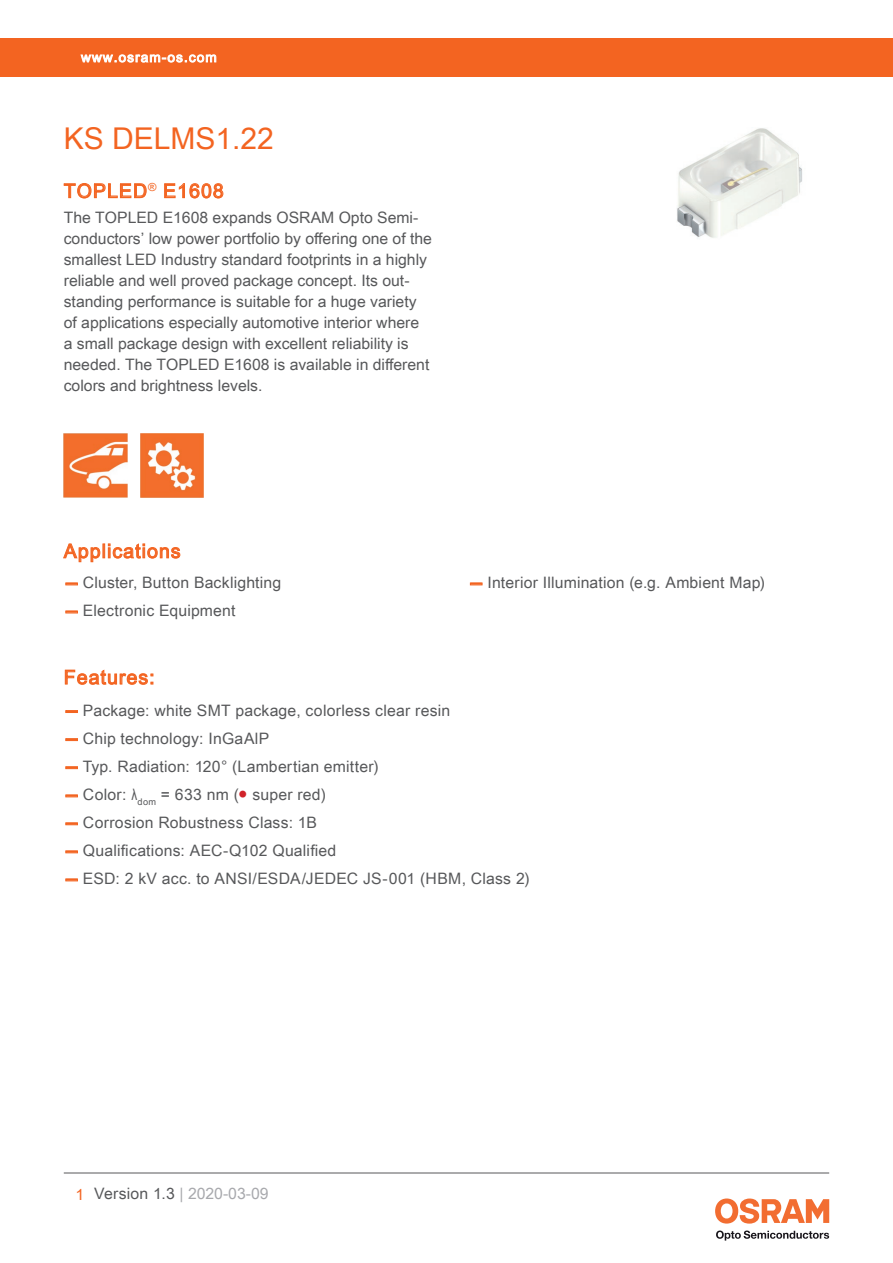
<style>
.page{position:relative;width:893px;height:1263px;background:#fff}
.page>*{position:absolute;margin:0;border:0;box-sizing:border-box;transform-origin:0 0}
.t1{font:30px "Arial Unicode MS";color:#f36421}
.t2{font:19.5px "Arial Unicode MS";letter-spacing:.055em;color:#f36421}
.t3{font:15.75px/21px "Arial Unicode MS";color:#57585a}
.t4{font:15.75px "Arial Unicode MS";color:#a8a9ad}
.t5{font:13.5px "Arial Unicode MS";letter-spacing:.085em;color:#fff}
.s1{font-family:"Helvetica Neue LT Pro";font-weight:700;color:#f36421}
.s2{font-family:"Arial"}
.s3{color:#d1232a}
.s4{color:#f36421}
.s5{color:#57585a}
</style>
<div class="page">
<hr style="left:64px;top:1173px;width:765px;height:1px;background:#57585a">
<svg style="left:716px;top:1230px;width:113px;height:10px"></svg>
<svg style="left:715px;top:1198px;width:114px;height:25px"></svg>
<div style="left:0;top:38px;width:893px;height:39px;background:#f36421"></div>
<svg style="left:80px;top:54px;width:137px;height:9px"></svg>
<svg style="left:63px;top:543px;width:118px;height:20px"></svg>
<img style="left:677px;top:128px;width:125px;height:110px">
<svg style="left:63px;top:183px;width:84px;height:16px"></svg>
<svg style="left:164px;top:183px;width:60px;height:16px"></svg>
<img style="left:64px;top:434px;width:63px;height:63px">
<img style="left:140px;top:434px;width:64px;height:63px">
<svg style="left:66px;top:583px;width:11px;height:2px"></svg>
<svg style="left:66px;top:611px;width:11px;height:2px"></svg>
<svg style="left:470px;top:583px;width:12px;height:2px"></svg>
<svg style="left:65px;top:669px;width:88px;height:16px"></svg>
<svg style="left:66px;top:767px;width:11px;height:2px"></svg>
<svg style="left:66px;top:795px;width:11px;height:2px"></svg>
<svg style="left:66px;top:823px;width:11px;height:2px"></svg>
<svg style="left:66px;top:851px;width:11px;height:2px"></svg>
<svg style="left:66px;top:879px;width:11px;height:2px"></svg>
<p class="t5" style="left:81px;top:47px;width:137px">www.osram-os.com</p>
<h1 class="t1" style="left:64px;top:117px;width:212px">KS DELMS1.22</h1>
<p class="t2" style="left:64px;top:177px;width:161px">TOPLED<sup>®</sup> E1608</p>
<p class="t3" style="left:64px;top:207px;width:370px">The TOPLED E1608 expands OSRAM Opto Semi&shy;conductors’ low power portfolio by offering one of the smallest LED Industry standard footprints in a highly reliable and well proved package concept. Its out&shy;standing performance is suitable for a huge variety of applications especially automotive interior where<br>a small package design with excellent reliability is needed. The TOPLED E1608 is available in different colors and brightness levels.</p>
<p class="t2" style="left:64px;top:537px;width:118px">Applications</p>
<p class="t3" style="left:64px;top:572px;width:219px"><span class="s1">—</span> Cluster, Button Backlighting</p>
<p class="t3" style="left:64px;top:600px;width:173px"><span class="s1">—</span> Electronic Equipment</p>
<p class="t3" style="left:468px;top:572px;width:298px"><span class="s1">—</span> Interior Illumination (e.g. Ambient Map)</p>
<p class="t2" style="left:64px;top:663px;width:92px">Features:</p>
<p class="t3" style="left:64px;top:699px;width:388px"><span class="s1">—</span> Package: white SMT package, colorless clear resin</p>
<p class="t3" style="left:64px;top:727px;width:207px"><span class="s1">—</span> Chip technology: InGaAlP</p>
<p class="t3" style="left:64px;top:755px;width:317px"><span class="s1">—</span> Typ. Radiation: 120° (Lambertian emitter)</p>
<p class="t3" style="left:64px;top:784px;width:264px"><span class="s1">—</span> Color: <span class="s2">λ</span><sub>dom</sub> = 633 nm (<span class="s3">●</span> super red)</p>
<p class="t3" style="left:64px;top:812px;width:255px"><span class="s1">—</span> Corrosion Robustness Class: 1B</p>
<p class="t3" style="left:64px;top:840px;width:274px"><span class="s1">—</span> Qualifications: AEC-Q102 Qualified</p>
<p class="t3" style="left:64px;top:868px;width:468px"><span class="s1">—</span> ESD: 2 kV acc. to ANSI/ESDA/JEDEC JS-001 (HBM, Class 2)</p>
<p class="t4" style="left:76px;top:1182px;width:194px"><span class="s4">1</span> <span class="s5">Version 1.3</span> | 2020-03-09</p>
</div>
